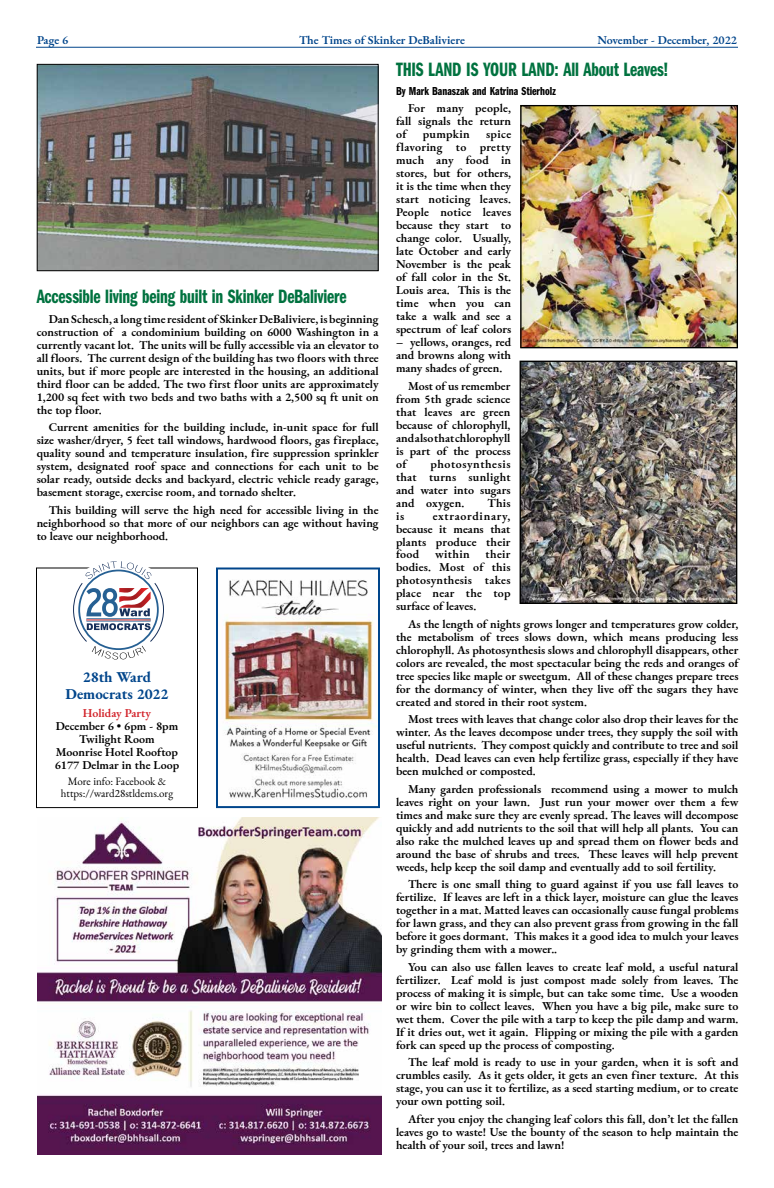
<style>
.page{position:relative;width:774px;height:1188px;background:#fff}
.page>*{position:absolute;margin:0;border:0;box-sizing:border-box;transform-origin:0 0}
.t1{font:20px "Franklin Gothic URW Com Dem";letter-spacing:-.01em;color:#00723f;scale:.95 1}
.t2{font:700 15px/17px "EB Garamond";color:#00458b;text-align:center}
.t3{font:600 12px/13px "EB Garamond";color:#000;text-align:justify}
.t4{font:600 12px "EB Garamond";color:#00458b}
.t5{font:12px "Franklin Gothic URW Com Dem";color:#000}
.t6{font:600 12px "EB Garamond";color:#d2232a}
.t7{font:600 12px "EB Garamond";letter-spacing:.03em;color:#000}
.t8{font:11px/12px "EB Garamond";color:#000;text-align:center}
</style>
<div class="page">
<hr style="left:36px;top:47px;width:702px;height:1px;background:#00458b">
<img style="left:37px;top:817px;width:345px;height:337px">
<div style="left:36px;top:568px;width:162px;height:240px;border:1px solid #fff"></div>
<svg style="left:73px;top:561px;width:91px;height:99px"></svg>
<img style="left:522px;top:107px;width:214px;height:239px">
<div style="left:520px;top:105px;width:218px;height:243px;border:1px solid #000"></div>
<img style="left:522px;top:363px;width:213px;height:239px">
<div style="left:520px;top:361px;width:217px;height:243px;border:1px solid #000"></div>
<img style="left:39px;top:66px;width:338px;height:203px">
<div style="left:37px;top:64px;width:342px;height:207px;border:1px solid #000"></div>
<img style="left:224px;top:580px;width:151px;height:219px">
<div style="left:216px;top:568px;width:164px;height:240px;border:2px solid #00458b"></div>
<p class="t4" style="left:37px;top:32px;width:33px">Page 6</p>
<p class="t4" style="left:299px;top:32px;width:167px">The Times of Skinker DeBaliviere</p>
<p class="t4" style="left:597px;top:32px;width:141px">November - December, 2022</p>
<h1 class="t1" style="left:396px;top:55px;width:289px">THIS LAND IS YOUR LAND: All About Leaves!</h1>
<p class="t5" style="left:396px;top:82px;width:161px">By Mark Banaszak and Katrina Stierholz</p>
<p class="t3" style="left:396px;top:101px;width:117px;text-indent:12px">For many people, fall signals the return of</p>
<p class="t7" style="left:423px;top:126px;width:49px">pumpkin</p>
<p class="t3" style="left:396px;top:127px;width:117px;text-indent:90px">spice flavoring to pretty much any food in stores, but for others, it is the time when they start noticing leaves.<br>People notice leaves because they start to change color. Usually, late October and early November is the peak of fall color in the St.<br>Louis area. This is the time when you can take a walk and see a spectrum of leaf colors</p>
<p class="t3" style="left:396px;top:335px;width:117px">– yellows, oranges, red and browns along with many shades of green.</p>
<p class="t3" style="left:396px;top:379px;width:116px;text-indent:12px">Most of us remember from 5th grade science that leaves are green because of chlorophyll, and also that chlorophyll is part of the process of</p>
<h1 class="t1" style="left:37px;top:282px;width:328px">Accessible living being built in Skinker DeBaliviere</h1>
<p class="t3" style="left:37px;top:312px;width:344px;text-indent:12px">Dan Schesch, a long time resident of Skinker DeBaliviere, is beginning construction of a condominium building on 6000 Washington in a currently vacant lot. The units will be fully accessible via an elevator to all floors. The current design of the building has two floors with three units, but if more people are interested in the housing, an additional third floor can be added. The two first floor units are approximately 1,200 sq feet with two beds and two baths with a 2,500 sq ft unit on the top floor.</p>
<p class="t3" style="left:37px;top:421px;width:344px;text-indent:12px">Current amenities for the building include, in-unit space for full size washer/dryer, 5 feet tall windows, hardwood floors, gas fireplace, quality sound and temperature insulation, fire suppression sprinkler system, designated roof space and connections for each unit to be solar ready, outside decks and backyard, electric vehicle ready garage, basement storage, exercise room, and tornado shelter.</p>
<p class="t3" style="left:37px;top:503px;width:344px;text-indent:12px">This building will serve the high need for accessible living in the neighborhood so that more of our neighbors can age without having to leave our neighborhood.</p>
<p class="t3" style="left:396px;top:457px;width:116px;text-indent:35px">photosynthesis that turns sunlight and water into sugars and oxygen.</p>
<p class="t3" style="left:488px;top:496px;width:25px">This</p>
<p class="t3" style="left:396px;top:509px;width:116px;text-indent:37px">extraordinary, because it means that plants produce their food</p>
<p class="t3" style="left:396px;top:509px;width:10px">is</p>
<p class="t3" style="left:396px;top:548px;width:116px;text-indent:90px">their bodies. Most of this photosynthesis takes place near the top surface of leaves.</p>
<p class="t3" style="left:396px;top:617px;width:344px;text-indent:12px">As the length of nights grows longer and temperatures grow colder, the metabolism of trees slows down, which means producing less chlorophyll. As photosynthesis slows and chlorophyll disappears, other colors are revealed, the most spectacular being the reds and oranges of tree species like maple or sweetgum. All of these changes prepare trees for the dormancy of winter, when they live off the sugars they have created and stored in their root system.</p>
<p class="t3" style="left:396px;top:713px;width:344px;text-indent:12px">Most trees with leaves that change color also drop their leaves for the winter. As the leaves decompose under trees, they supply the soil with useful nutrients. They compost quickly and contribute to tree and soil health. Dead leaves can even help fertilize grass, especially if they have been mulched or composted.</p>
<p class="t3" style="left:396px;top:782px;width:344px;text-indent:12px">Many garden professionals recommend using a mower to mulch leaves right on your lawn. Just run your mower over them a few times and make sure they are evenly spread. The leaves will decompose quickly and add nutrients to the soil that will help all plants. You can also rake the mulched leaves up and spread them on flower beds and around the base of shrubs and trees. These leaves will help prevent weeds, help keep the soil damp and eventually add to soil fertility.</p>
<p class="t3" style="left:396px;top:878px;width:344px;text-indent:12px">There is one small thing to guard against if you use fall leaves to fertilize. If leaves are left in a thick layer, moisture can glue the leaves together in a mat. Matted leaves can occasionally cause fungal problems for lawn grass, and they can also prevent grass from growing in the fall before it goes dormant. This makes it a good idea to mulch your leaves by grinding them with a mower..</p>
<p class="t3" style="left:396px;top:960px;width:344px;text-indent:12px">You can also use fallen leaves to create leaf mold, a useful natural fertilizer. Leaf mold is just compost made solely from leaves. The process of making it is simple, but can take some time. Use a wooden or wire bin to collect leaves. When you have a big pile, make sure to wet them. Cover the pile with a tarp to keep the pile damp and warm.<br>If it dries out, wet it again. Flipping or mixing the pile with a garden fork can speed up the process of composting.</p>
<p class="t3" style="left:396px;top:1056px;width:344px;text-indent:12px">The leaf mold is ready to use in your garden, when it is soft and crumbles easily. As it gets older, it gets an even finer texture. At this stage, you can use it to fertilize, as a seed starting medium, or to create your own potting soil.</p>
<p class="t3" style="left:396px;top:1112px;width:344px;text-indent:12px">After you enjoy the changing leaf colors this fall, don’t let the fallen leaves go to waste! Use the bounty of the season to help maintain the health of your soil, trees and lawn!</p>
<p class="t3" style="left:435px;top:548px;width:36px">within</p>
<p class="t2" style="left:66px;top:668px;width:104px">28th Ward<br>Democrats 2022</p>
<p class="t6" style="left:83px;top:705px;width:70px">Holiday Party</p>
<p class="t3" style="left:55px;top:719px;width:126px;text-align:center">December 6 • 6pm - 8pm<br>Twilight Room<br>Moonrise Hotel Rooftop<br>6177 Delmar in the Loop</p>
<p class="t8" style="left:61px;top:776px;width:114px">More info: Facebook &amp; https://ward28stldems.org</p>
</div>
